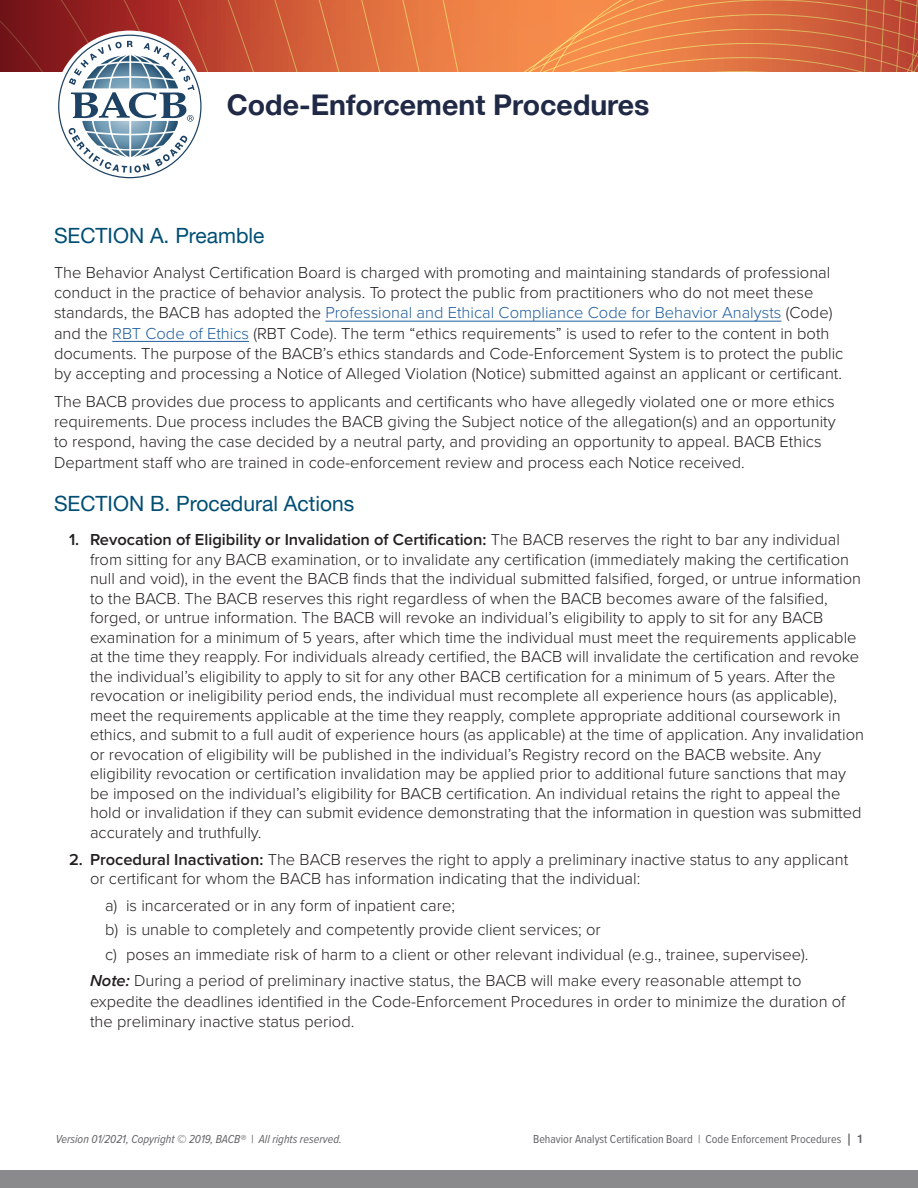
<style>
.page{position:relative;width:918px;height:1188px;background:#fff}
.page>*{position:absolute;margin:0;border:0;box-sizing:border-box;transform-origin:0 0}
.t1{font:700 28.5px "Helvetica Neue LT Pro";color:#202945}
.Section_Header{font:21px "Helvetica Neue LT Pro";color:#004e74}
.Body_Text{font:300 16.5px/19.5px "Proxima Nova";color:#231f20}
.t2{font:12px "Proxima Nova Cond";color:#636366}
.t3{font:italic 12px "Proxima Nova Cond";color:#636366}
.s1{color:#215e9e}
.s2{font-weight:600}
.s3{font-weight:600;font-style:italic}
.s4{font-family:"Helvetica Neue LT Pro";font-weight:500}
</style>
<div class="page">
<svg style="left:0;top:0;width:918px;height:29px;background:#cd5f3a"></svg>
<div style="left:0;top:1171px;width:918px;height:17px;background:#8a8a8d"></div>
<svg style="left:0;top:29px;width:918px;height:149px"></svg>
<hr style="left:325px;top:321px;width:456px;height:1px;background:#215e9e">
<hr style="left:112px;top:341px;width:137px;height:1px;background:#215e9e">
<p class="t1" style="left:227px;top:87px;width:424px">Code-Enforcement Procedures</p>
<p class="Section_Header" style="left:54px;top:222px;width:212px">SECTION A. Preamble</p>
<p class="Body_Text" style="left:54px;top:261px;width:791px;line-height:20.2px">The Behavior Analyst Certification Board is charged with promoting and maintaining standards of professional conduct in the practice of behavior analysis. To protect the public from practitioners who do not meet these standards, the BACB has adopted the <span class="s1">Professional and Ethical Compliance Code for Behavior Analysts</span> (Code) and the <span class="s1">RBT Code of Ethics</span> (RBT Code). The term “ethics requirements” is used to refer to the content in both documents. The purpose of the BACB’s ethics standards and Code-Enforcement System is to protect the public by accepting and processing a Notice of Alleged Violation (Notice) submitted against an applicant or certificant.</p>
<p class="Body_Text" style="left:54px;top:390px;width:783px;line-height:20.2px">The BACB provides due process to applicants and certificants who have allegedly violated one or more ethics requirements. Due process includes the BACB giving the Subject notice of the allegation(s) and an opportunity to respond, having the case decided by a neutral party, and providing an opportunity to appeal. BACB Ethics Department staff who are trained in code-enforcement review and process each Notice received.</p>
<p class="Section_Header" style="left:54px;top:490px;width:302px">SECTION B. Procedural Actions</p>
<p class="Body_Text" style="left:90px;top:529px;width:776px;text-indent:-21px"><span class="s2">1. Revocation of Eligibility or Invalidation of Certification:</span> The BACB reserves the right to bar any individual from sitting for any BACB examination, or to invalidate any certification (immediately making the certification null and void), in the event the BACB finds that the individual submitted falsified, forged, or untrue information to the BACB. The BACB reserves this right regardless of when the BACB becomes aware of the falsified, forged, or untrue information. The BACB will revoke an individual’s eligibility to apply to sit for any BACB examination for a minimum of 5 years, after which time the individual must meet the requirements applicable at the time they reapply. For individuals already certified, the BACB will invalidate the certification and revoke the individual’s eligibility to apply to sit for any other BACB certification for a minimum of 5 years. After the revocation or ineligibility period ends, the individual must recomplete all experience hours (as applicable), meet the requirements applicable at the time they reapply, complete appropriate additional coursework in ethics, and submit to a full audit of experience hours (as applicable) at the time of application. Any invalidation or revocation of eligibility will be published in the individual’s Registry record on the BACB website. Any eligibility revocation or certification invalidation may be applied prior to additional future sanctions that may be imposed on the individual’s eligibility for BACB certification. An individual retains the right to appeal the hold or invalidation if they can submit evidence demonstrating that the information in question was submitted accurately and truthfully.</p>
<p class="Body_Text" style="left:90px;top:849px;width:760px;text-indent:-21px"><span class="s2">2. Procedural Inactivation:</span> The BACB reserves the right to apply a preliminary inactive status to any applicant or certificant for whom the BACB has information indicating that the individual:</p>
<p class="Body_Text" style="left:105px;top:894px;width:351px">a) is incarcerated or in any form of inpatient care;</p>
<p class="Body_Text" style="left:105px;top:919px;width:497px">b) is unable to completely and competently provide client services; or</p>
<p class="Body_Text" style="left:105px;top:944px;width:705px">c) poses an immediate risk of harm to a client or other relevant individual (e.g., trainee, supervisee).</p>
<p class="Body_Text" style="left:90px;top:970px;width:757px;line-height:20.2px"><span class="s3">Note:</span> During a period of preliminary inactive status, the BACB will make every reasonable attempt to expedite the deadlines identified in the Code-Enforcement Procedures in order to minimize the duration of the preliminary inactive status period.</p>
<p class="t3" style="left:56px;top:1131px;width:288px">Version 01/2021, Copyright © 2019, BACB® | All rights reserved.</p>
<p class="t2" style="left:533px;top:1131px;width:332px">Behavior Analyst Certification Board | Code Enforcement Procedures <span class="s4">| 1</span></p>
</div>
